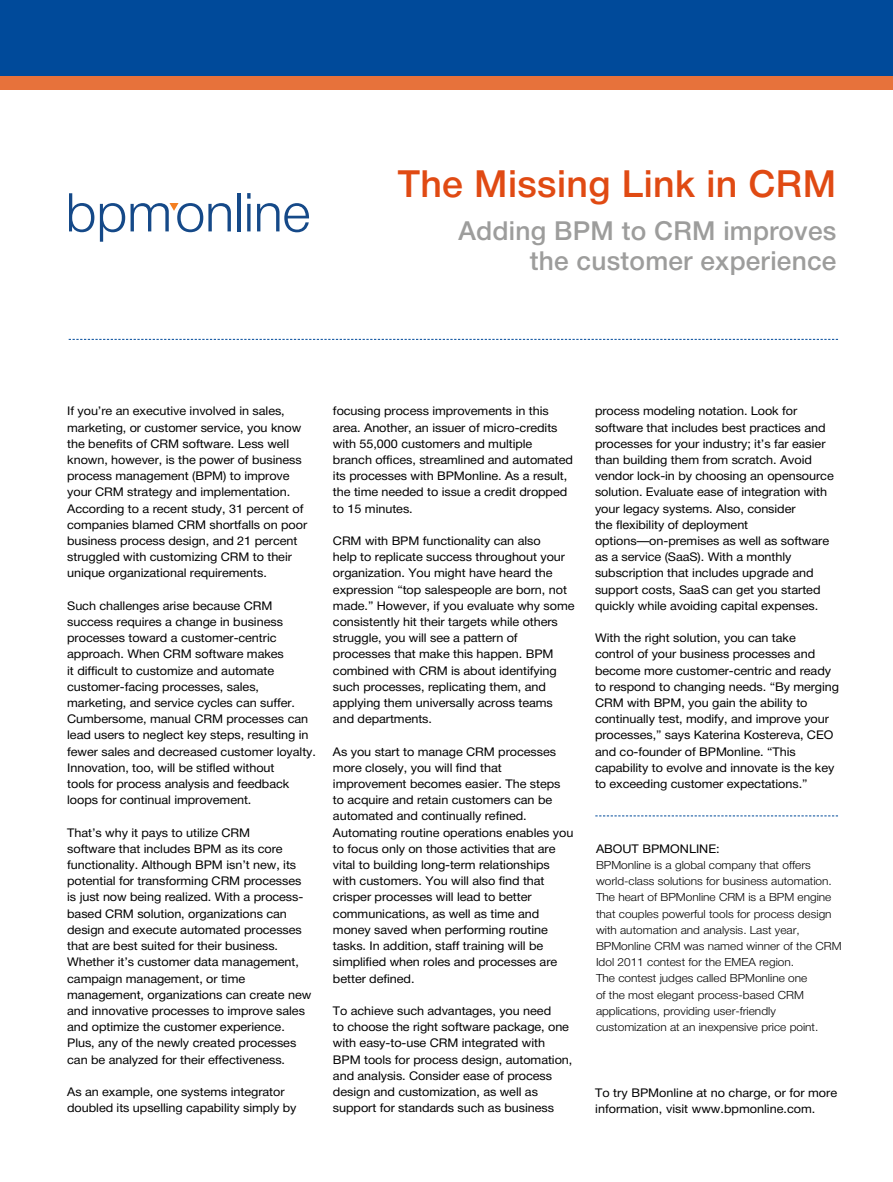
<style>
.page{position:relative;width:893px;height:1182px;background:#fff}
.page>*{position:absolute;margin:0;border:0;box-sizing:border-box;transform-origin:0 0}
.t1{font:500 37.5px "Helvetica Neue Cyr";letter-spacing:.01em;color:#e04a13}
.t2{font:500 26.25px/30px "Helvetica Neue Cyr";letter-spacing:.01em;color:#9d9d9c;text-align:right}
.t3{font:12px/16.2px "Helvetica Neue Cyr";letter-spacing:-.005em;color:#000;scale:1.05 1}
.t4{font:300 11.25px/16.2px "Helvetica Neue Cyr";color:#000;scale:1.05 1}
</style>
<div class="page">
<div style="left:0;top:0;width:893px;height:76px;background:#004a9a"></div>
<div style="left:0;top:76px;width:893px;height:14px;background:#e7723b"></div>
<svg style="left:69px;top:339px;width:769px;height:1px"></svg>
<svg style="left:595px;top:815px;width:243px;height:1px"></svg>
<svg style="left:69px;top:193px;width:25px;height:39px"></svg>
<svg style="left:100px;top:203px;width:25px;height:39px"></svg>
<hr style="left:237px;top:193px;width:4px;height:38px;background:#154988">
<svg style="left:247px;top:204px;width:4px;height:27px"></svg>
<svg style="left:247px;top:193px;width:4px;height:6px"></svg>
<svg style="left:257px;top:203px;width:52px;height:29px"></svg>
<svg style="left:131px;top:203px;width:100px;height:29px"></svg>
<h1 class="t1" style="left:398px;top:163px;width:440px">The Missing Link in CRM</h1>
<h2 class="t2" style="left:458px;top:216px;width:380px">Adding BPM to CRM improves the customer experience</h2>
<p class="t3" style="left:67px;top:403px;width:230px">If you’re an executive involved in sales, marketing, or customer service, you know the benefits of CRM software. Less well known, however, is the power of business process management (BPM) to improve your CRM strategy and implementation.<br>According to a recent study, 31 percent of companies blamed CRM shortfalls on poor business process design, and 21 percent struggled with customizing CRM to their unique organizational requirements.</p>
<p class="t3" style="left:67px;top:598px;width:238px">Such challenges arise because CRM success requires a change in business processes toward a customer-centric approach. When CRM software makes<br>it difficult to customize and automate customer-facing processes, sales, marketing, and service cycles can suffer.<br>Cumbersome, manual CRM processes can lead users to neglect key steps, resulting in fewer sales and decreased customer loyalty.<br>Innovation, too, will be stifled without<br>tools for process analysis and feedback loops for continual improvement.</p>
<p class="t3" style="left:67px;top:824px;width:234px">That’s why it pays to utilize CRM<br>software that includes BPM as its core functionality. Although BPM isn’t new, its potential for transforming CRM processes is just now being realized. With a process&shy;based CRM solution, organizations can design and execute automated processes that are best suited for their business.<br>Whether it’s customer data management, campaign management, or time management, organizations can create new and innovative processes to improve sales and optimize the customer experience.<br>Plus, any of the newly created processes can be analyzed for their effectiveness.</p>
<p class="t3" style="left:67px;top:1084px;width:220px">As an example, one systems integrator doubled its upselling capability simply by</p>
<p class="t3" style="left:333px;top:403px;width:230px">focusing process improvements in this area. Another, an issuer of micro-credits with 55,000 customers and multiple branch offices, streamlined and automated its processes with BPMonline. As a result, the time needed to issue a credit dropped to 15 minutes.</p>
<p class="t3" style="left:333px;top:533px;width:232px">CRM with BPM functionality can also<br>help to replicate success throughout your organization. You might have heard the expression “top salespeople are born, not made.” However, if you evaluate why some consistently hit their targets while others struggle, you will see a pattern of processes that make this happen. BPM combined with CRM is about identifying such processes, replicating them, and applying them universally across teams and departments.</p>
<p class="t3" style="left:333px;top:743px;width:230px">As you start to manage CRM processes more closely, you will find that improvement becomes easier. The steps to acquire and retain customers can be automated and continually refined.<br>Automating routine operations enables you to focus only on those activities that are vital to building long-term relationships with customers. You will also find that crisper processes will lead to better communications, as well as time and money saved when performing routine tasks. In addition, staff training will be simplified when roles and processes are better defined.</p>
<p class="t3" style="left:333px;top:1003px;width:229px">To achieve such advantages, you need<br>to choose the right software package, one with easy-to-use CRM integrated with BPM tools for process design, automation, and analysis. Consider ease of process design and customization, as well as support for standards such as business</p>
<p class="t3" style="left:595px;top:403px;width:229px">process modeling notation. Look for software that includes best practices and processes for your industry; it’s far easier than building them from scratch. Avoid vendor lock-in by choosing an opensource solution. Evaluate ease of integration with your legacy systems. Also, consider<br>the flexibility of deployment options—on-premises as well as software as a service (SaaS). With a monthly subscription that includes upgrade and support costs, SaaS can get you started quickly while avoiding capital expenses.</p>
<p class="t3" style="left:595px;top:630px;width:234px">With the right solution, you can take<br>control of your business processes and become more customer-centric and ready to respond to changing needs. “By merging CRM with BPM, you gain the ability to continually test, modify, and improve your processes,” says Katerina Kostereva, CEO and co-founder of BPMonline. “This capability to evolve and innovate is the key to exceeding customer expectations.”</p>
<p class="t3" style="left:596px;top:840px;width:119px">ABOUT BPMONLINE:</p>
<p class="t4" style="left:596px;top:857px;width:235px">BPMonline is a global company that offers world-class solutions for business automation.<br>The heart of BPMonline CRM is a BPM engine that couples powerful tools for process design with automation and analysis. Last year, BPMonline CRM was named winner of the CRM Idol 2011 contest for the EMEA region.<br>The contest judges called BPMonline one<br>of the most elegant process-based CRM applications, providing user-friendly customization at an inexpensive price point.</p>
<p class="t3" style="left:595px;top:1084px;width:232px">To try BPMonline at no charge, or for more information, visit www.bpmonline.com.</p>
</div>
